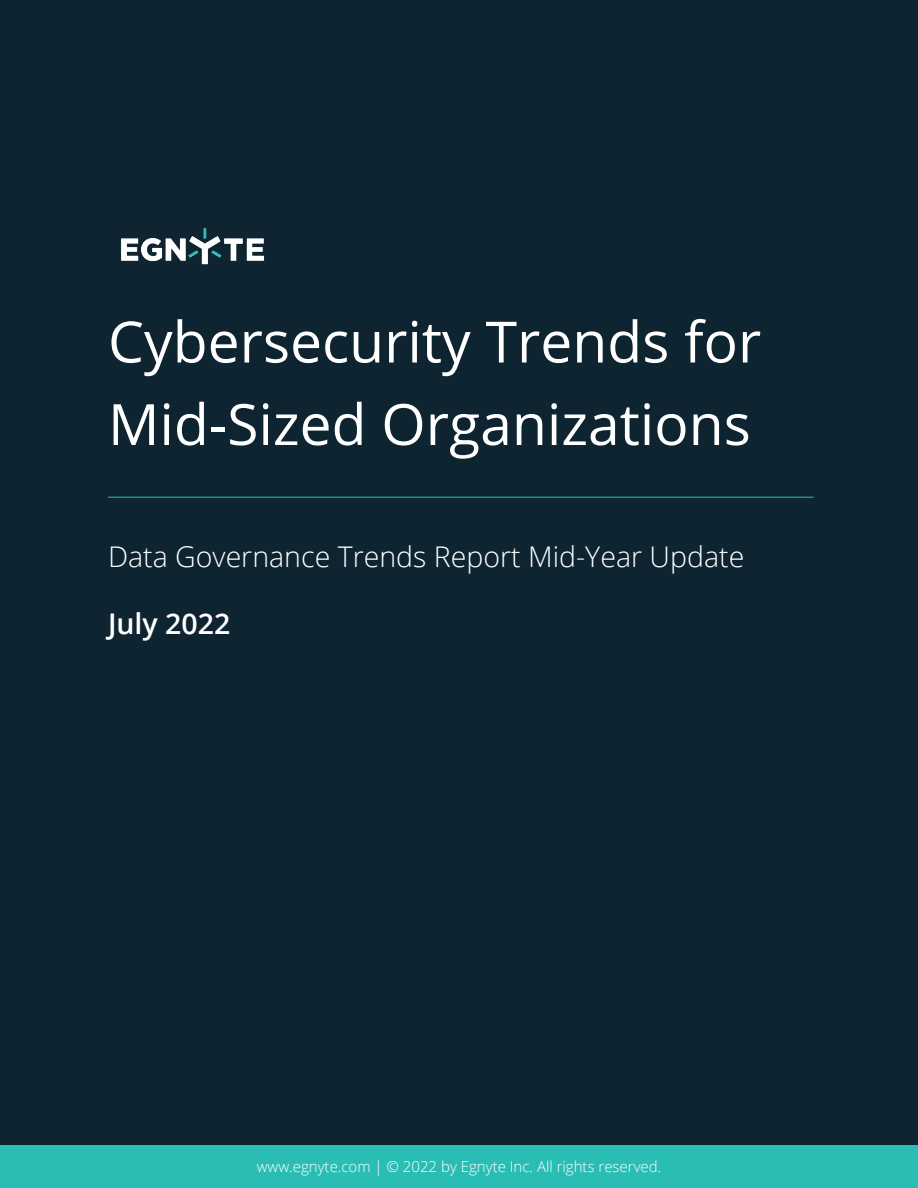
<style>
.page{position:relative;width:918px;height:1188px;background:#fff}
.page>*{position:absolute;margin:0;border:0;box-sizing:border-box;transform-origin:0 0}
.t1{font:57px/82.5px "Open Sans";color:#fff}
.t2{font:300 28.5px "Open Sans";color:#fff}
.t3{font:600 28.5px "Open Sans";color:#fff}
.t4{font:300 15px "Open Sans";color:#fff}
</style>
<div class="page">
<div style="left:0;top:0;width:918px;height:1145px;background:#0e2431"></div>
<img style="left:121px;top:228px;width:143px;height:37px">
<div style="left:0;top:1145px;width:918px;height:43px;background:#2abdb4"></div>
<hr style="left:108px;top:497px;width:706px;height:1px;background:#2abdb4">
<p class="t1" style="left:108px;top:299px;width:655px">Cybersecurity Trends for<br>Mid-Sized Organizations</p>
<p class="t2" style="left:108px;top:537px;width:638px">Data Governance Trends Report Mid-Year Update</p>
<p class="t3" style="left:108px;top:604px;width:124px">July 2022</p>
<p class="t4" style="left:257px;top:1157px;width:406px">www.egnyte.com | © 2022 by Egnyte Inc. All rights reserved.</p>
</div>
